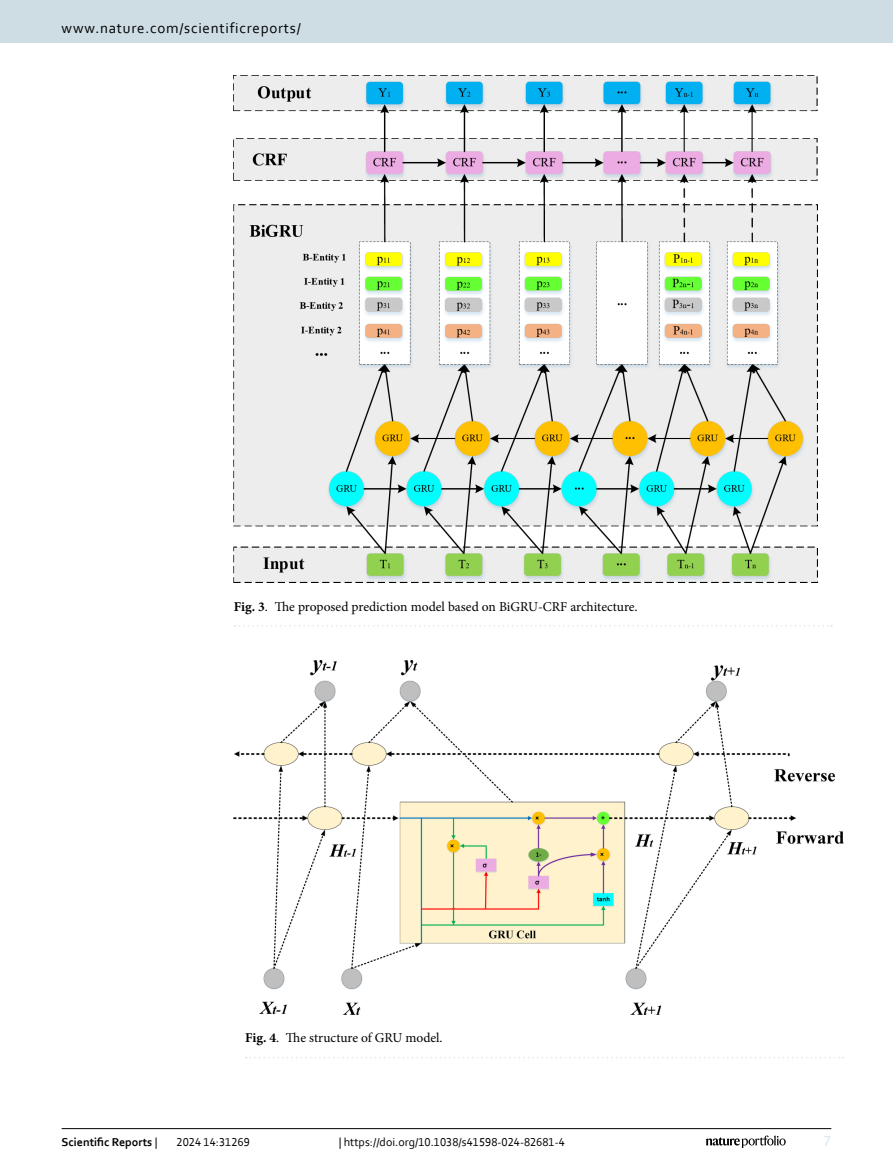
<style>
.page{position:relative;width:893px;height:1174px;background:#fff}
.page>*{position:absolute;margin:0;border:0;box-sizing:border-box;transform-origin:0 0}
.t1{font:15px "Corbel";letter-spacing:.05em;color:#000}
.t2{font:15px "Corbel";color:#d9e4eb}
.Figure_Caption{font:13.5px "Minion Pro";color:#000}
.t3{font:12px "Corbel";color:#000}
.t4{font:700 12px "Corbel";color:#000}
.s1{font-weight:700}
.s2{font-weight:400}
</style>
<div class="page">
<img style="left:234px;top:660px;width:609px;height:354px">
<svg style="left:246px;top:1057px;width:597px;height:1px"></svg>
<img style="left:234px;top:76px;width:583px;height:507px">
<svg style="left:235px;top:625px;width:597px;height:1px"></svg>
<hr style="left:62px;top:1128px;width:769px;height:1px;background:#000">
<svg style="left:706px;top:1135px;width:80px;height:12px"></svg>
<div style="left:0;top:0;width:893px;height:43px;background:#cedde4"></div>
<p class="t1" style="left:62px;top:18px;width:241px">www.nature.com/scientificreports/</p>
<p class="Figure_Caption" style="left:234px;top:597px;width:405px"><span class="s1">Fig. 3</span>. The proposed prediction model based on BiGRU-CRF architecture.</p>
<p class="Figure_Caption" style="left:245px;top:1029px;width:199px"><span class="s1">Fig. 4</span>. The structure of GRU model.</p>
<p class="t4" style="left:62px;top:1134px;width:97px">Scientific Reports <span class="s2">|</span></p>
<p class="t3" style="left:177px;top:1134px;width:75px">2024 14:31269</p>
<p class="t3" style="left:339px;top:1134px;width:228px">| https://doi.org/10.1038/s41598-024-82681-4</p>
<p class="t2" style="left:824px;top:1132px;width:9px">7</p>
</div>
